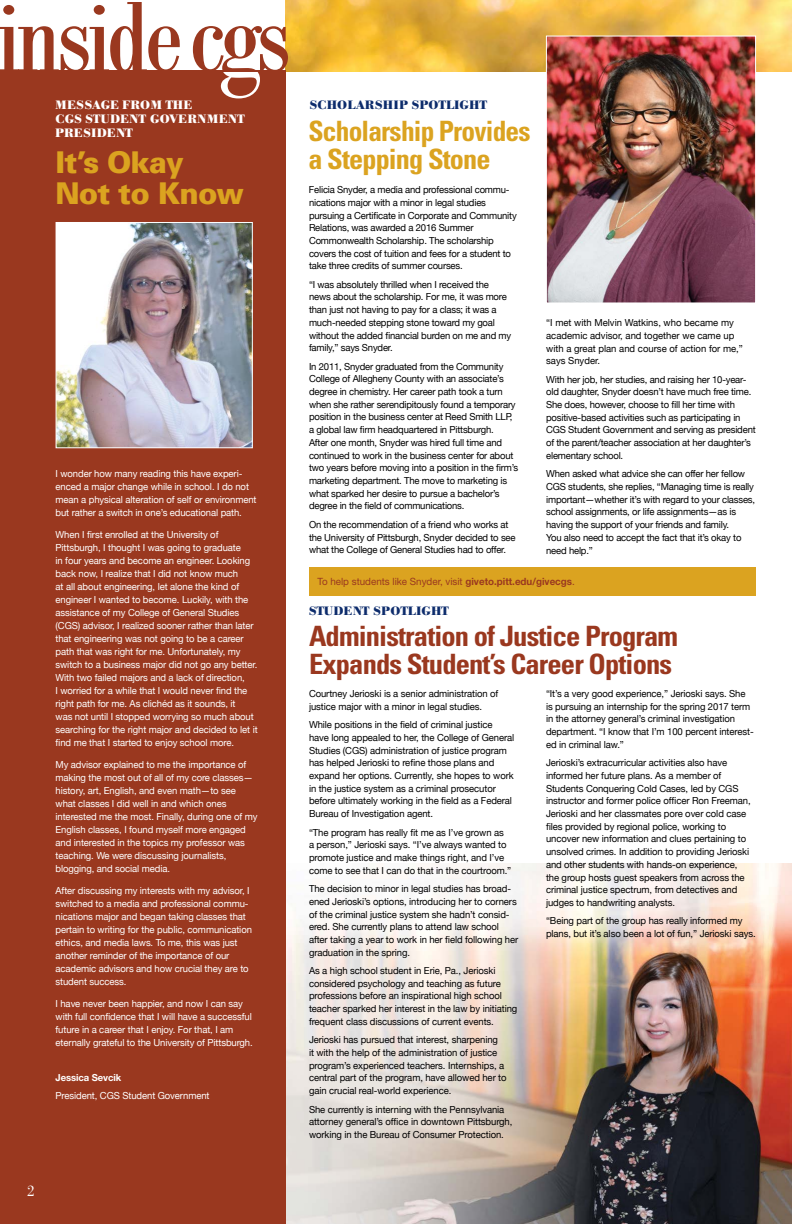
<style>
.page{position:relative;width:792px;height:1224px;background:#fff}
.page>*{position:absolute;margin:0;border:0;box-sizing:border-box;transform-origin:0 0}
.t1{font:900 30px/31px "Univers";letter-spacing:-.03em;color:#dba320}
.t2{font:700 condensed 28px/28px "Univers";letter-spacing:-.03em;color:#9a381f}
.t3{font:700 condensed 28px/28px "Univers";letter-spacing:-.03em;color:#dba320}
.t4{font:300 15px "Bodoni BE";color:#fff}
.t5{font:12px/14px "Bodoni BE Bold Os F";letter-spacing:.03em;color:#fff}
.t6{font:12px "Bodoni BE Bold Os F";letter-spacing:.03em;color:#0d2c6c}
.t7{font:10px "Helvetica Neue";color:#9a381f}
.t8{font:9.7px/12.7px "Helvetica Neue";letter-spacing:-.01em;color:#000}
.t9{font:9.7px/13px "Helvetica Neue";letter-spacing:-.01em;color:#fff}
.t10{font:700 9.7px "Helvetica Neue";letter-spacing:-.01em;color:#fff}
.s1{font-weight:700}
</style>
<div class="page">
<img style="left:285px;top:863px;width:507px;height:361px">
<img style="left:285px;top:0;width:507px;height:71px">
<div style="left:0;top:70px;width:285px;height:1154px;background:#9a381f"></div>
<div style="left:309px;top:568px;width:447px;height:28px;background:#dba320"></div>
<img style="left:548px;top:38px;width:206px;height:263px">
<div style="left:546px;top:36px;width:210px;height:267px;border:1px solid #fff"></div>
<svg style="left:0;top:2px;width:288px;height:96px"></svg>
<svg style="left:219px;top:72px;width:43px;height:26px"></svg>
<img style="left:58px;top:224px;width:193px;height:222px">
<div style="left:56px;top:222px;width:197px;height:226px;border:1px solid #fff"></div>
<h3 class="t4" style="left:27px;top:1182px;width:9px">2</h3>
<p class="t5" style="left:56px;top:98px;width:138px">MESSAGE FROM THE</p>
<p class="t6" style="left:310px;top:98px;width:179px">SCHOLARSHIP SPOTLIGHT</p>
<p class="t5" style="left:56px;top:112px;width:191px">CGS STUDENT GOVERNMENT<br>PRESIDENT</p>
<h1 class="t1" style="left:56px;top:146px;width:190px">It’s Okay<br>Not to Know</h1>
<h2 class="t3" style="left:308px;top:116px;width:224px">Scholarship Provides a Stepping Stone</h2>
<p class="t8" style="left:309px;top:183px;width:209px">Felicia Snyder, a media and professional commu&shy;nications major with a minor in legal studies pursuing a Certificate in Corporate and Community Relations, was awarded a 2016 Summer Commonwealth Scholarship. The scholarship covers the cost of tuition and fees for a student to take three credits of summer courses.</p>
<p class="t8" style="left:309px;top:278px;width:204px">“I was absolutely thrilled when I received the news about the scholarship. For me, it was more than just not having to pay for a class; it was a much-needed stepping stone toward my goal without the added financial burden on me and my family,” says Snyder.</p>
<p class="t8" style="left:309px;top:360px;width:211px">In 2011, Snyder graduated from the Community College of Allegheny County with an associate’s degree in chemistry. Her career path took a turn when she rather serendipitously found a temporary position in the business center at Reed Smith LLP, a global law firm headquartered in Pittsburgh.<br>After one month, Snyder was hired full time and continued to work in the business center for about two years before moving into a position in the firm’s marketing department. The move to marketing is what sparked her desire to pursue a bachelor’s degree in the field of communications.</p>
<p class="t8" style="left:309px;top:518px;width:208px">On the recommendation of a friend who works at the University of Pittsburgh, Snyder decided to see what the College of General Studies had to offer.</p>
<p class="t8" style="left:546px;top:316px;width:198px">“I met with Melvin Watkins, who became my academic advisor, and together we came up with a great plan and course of action for me,” says Snyder.</p>
<p class="t8" style="left:546px;top:373px;width:211px">With her job, her studies, and raising her 10-year&shy;old daughter, Snyder doesn’t have much free time.<br>She does, however, choose to fill her time with positive-based activities such as participating in CGS Student Government and serving as president of the parent/teacher association at her daughter’s elementary school.</p>
<p class="t8" style="left:546px;top:467px;width:210px">When asked what advice she can offer her fellow CGS students, she replies, “Managing time is really important—whether it’s with regard to your classes, school assignments, or life assignments—as is having the support of your friends and family.<br>You also need to accept the fact that it’s okay to need help.”</p>
<p class="t9" style="left:56px;top:467px;width:203px">I wonder how many reading this have experi&shy;enced a major change while in school. I do not mean a physical alteration of self or environment but rather a switch in one’s educational path.</p>
<p class="t9" style="left:56px;top:528px;width:204px">When I first enrolled at the University of Pittsburgh, I thought I was going to graduate<br>in four years and become an engineer. Looking back now, I realize that I did not know much<br>at all about engineering, let alone the kind of engineer I wanted to become. Luckily, with the assistance of my College of General Studies (CGS) advisor, I realized sooner rather than later that engineering was not going to be a career path that was right for me. Unfortunately, my switch to a business major did not go any better.<br>With two failed majors and a lack of direction,<br>I worried for a while that I would never find the right path for me. As clichéd as it sounds, it<br>was not until I stopped worrying so much about searching for the right major and decided to let it find me that I started to enjoy school more.</p>
<p class="t9" style="left:56px;top:758px;width:204px">My advisor explained to me the importance of making the most out of all of my core classes— history, art, English, and even math—to see what classes I did well in and which ones interested me the most. Finally, during one of my English classes, I found myself more engaged and interested in the topics my professor was teaching. We were discussing journalists, blogging, and social media.</p>
<p class="t9" style="left:56px;top:884px;width:198px">After discussing my interests with my advisor, I switched to a media and professional commu&shy;nications major and began taking classes that pertain to writing for the public, communication ethics, and media laws. To me, this was just another reminder of the importance of our academic advisors and how crucial they are to student success.</p>
<p class="t9" style="left:56px;top:997px;width:199px">I have never been happier, and now I can say with full confidence that I will have a successful future in a career that I enjoy. For that, I am eternally grateful to the University of Pittsburgh.</p>
<p class="t10" style="left:56px;top:1072px;width:67px">Jessica Sevcik</p>
<p class="t9" style="left:56px;top:1089px;width:156px">President, CGS Student Government</p>
<p class="t7" style="left:318px;top:576px;width:259px">To help students like Snyder, visit <span class="s1">giveto.pitt.edu/givecgs</span>.</p>
<p class="t6" style="left:309px;top:603px;width:141px">STUDENT SPOTLIGHT</p>
<h2 class="t2" style="left:309px;top:621px;width:371px">Administration of Justice Program<br>Expands Student’s Career Options</h2>
<p class="t8" style="left:546px;top:687px;width:209px">“It’s a very good experience,” Jerioski says. She is pursuing an internship for the spring 2017 term in the attorney general’s criminal investigation department. “I know that I’m 100 percent interest&shy;ed in criminal law.”</p>
<p class="t8" style="left:546px;top:756px;width:206px">Jerioski’s extracurricular activities also have informed her future plans. As a member of Students Conquering Cold Cases, led by CGS instructor and former police officer Ron Freeman, Jerioski and her classmates pore over cold case files provided by regional police, working to uncover new information and clues pertaining to unsolved crimes. In addition to providing Jerioski and other students with hands-on experience, the group hosts guest speakers from across the criminal justice spectrum, from detectives and judges to handwriting analysts.</p>
<p class="t8" style="left:546px;top:914px;width:211px">“Being part of the group has really informed my plans, but it’s also been a lot of fun,” Jerioski says.</p>
<p class="t8" style="left:309px;top:687px;width:191px">Courtney Jerioski is a senior administration of justice major with a minor in legal studies.</p>
<p class="t8" style="left:309px;top:718px;width:207px">While positions in the field of criminal justice have long appealed to her, the College of General Studies (CGS) administration of justice program has helped Jerioski to refine those plans and expand her options. Currently, she hopes to work in the justice system as a criminal prosecutor before ultimately working in the field as a Federal Bureau of Investigation agent.</p>
<p class="t8" style="left:309px;top:826px;width:204px">“The program has really fit me as I’ve grown as a person,” Jerioski says. “I’ve always wanted to promote justice and make things right, and I’ve come to see that I can do that in the courtroom.”</p>
<p class="t8" style="left:309px;top:882px;width:211px">The decision to minor in legal studies has broad&shy;ened Jerioski’s options, introducing her to corners of the criminal justice system she hadn’t consid&shy;ered. She currently plans to attend law school after taking a year to work in her field following her graduation in the spring.</p>
<p class="t8" style="left:309px;top:964px;width:210px">As a high school student in Erie, Pa., Jerioski considered psychology and teaching as future professions before an inspirational high school teacher sparked her interest in the law by initiating frequent class discussions of current events.</p>
<p class="t8" style="left:309px;top:1033px;width:199px">Jerioski has pursued that interest, sharpening<br>it with the help of the administration of justice program’s experienced teachers. Internships, a central part of the program, have allowed her to gain crucial real-world experience.</p>
<p class="t8" style="left:309px;top:1103px;width:205px">She currently is interning with the Pennsylvania attorney general’s office in downtown Pittsburgh, working in the Bureau of Consumer Protection.</p>
</div>
